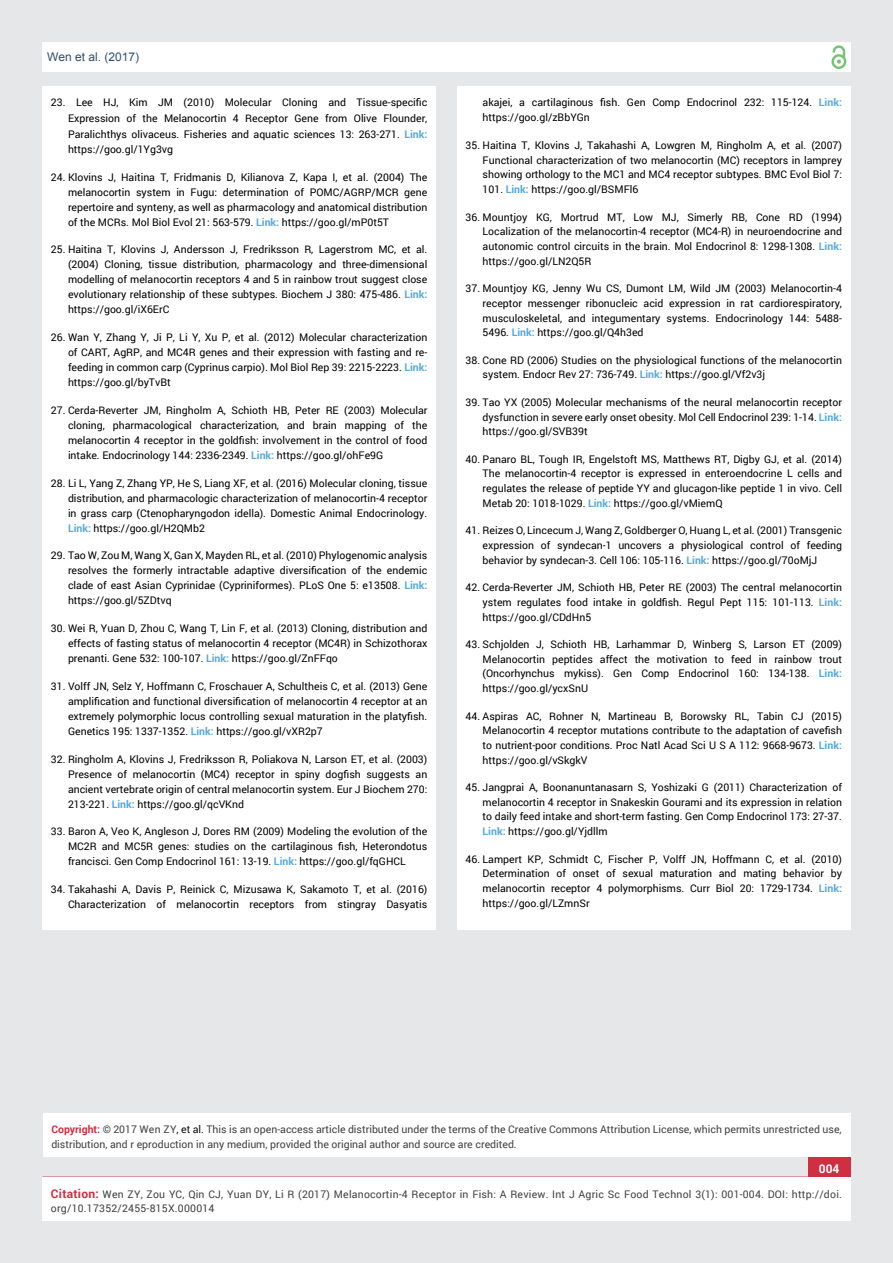
<style>
.page{position:relative;width:893px;height:1263px;background:#e6e7e8}
.page>*{position:absolute;margin:0;border:0;box-sizing:border-box;transform-origin:0 0}
.t1{font:12px "Arial";color:#314e6b}
.t2{font:700 12px "Roboto";color:#fff}
.t3{font:10.5px/15px "Roboto";color:#000;text-align:justify}
.t4{font:10.5px/15px "Roboto";color:#414042}
.t5{font:10.5px/13.5px "Roboto";letter-spacing:.02em;color:#414042}
.s1{font-weight:700;color:#56a8dd}
.s2{font-weight:700;color:#cf2f41}
.s3{color:#0d0d0d}
.s4{font-weight:700;font-size:12px;color:#cf2f41}
</style>
<div class="page">
<div style="left:42px;top:43px;width:808px;height:29px;background:#fff"></div>
<div style="left:831px;top:54px;width:15px;height:15px;border:2px solid #74c273;border-radius:50%"></div>
<svg style="left:831px;top:45px;width:15px;height:19px"></svg>
<div style="left:808px;top:1157px;width:42px;height:43px;background:#cf2f41"></div>
<div style="left:42px;top:1177px;width:808px;height:43px;background:#fff"></div>
<div style="left:43px;top:1114px;width:807px;height:43px;background:#fff"></div>
<div style="left:42px;top:87px;width:394px;height:843px;background:#fff"></div>
<div style="left:457px;top:87px;width:393px;height:843px;background:#fff"></div>
<p class="t1" style="left:47px;top:51px;width:93px">Wen et al. (2017)</p>
<p class="t3" style="left:68px;top:94px;width:361px;line-height:15.5px;text-indent:-17px">23. Lee HJ, Kim JM (2010) Molecular Cloning and Tissue-specific Expression of the Melanocortin 4 Receptor Gene from Olive Flounder, Paralichthys olivaceus. Fisheries and aquatic sciences 13: 263-271. <span class="s1">Link: </span>https://goo.gl/1Yg3vg</p>
<p class="t3" style="left:68px;top:169px;width:361px;text-indent:-17px">24. Klovins J, Haitina T, Fridmanis D, Kilianova Z, Kapa I, et al. (2004) The melanocortin system in Fugu: determination of POMC/AGRP/MCR gene repertoire and synteny, as well as pharmacology and anatomical distribution of the MCRs. Mol Biol Evol 21: 563-579. <span class="s1">Link:</span> https://goo.gl/mP0t5T</p>
<p class="t3" style="left:68px;top:242px;width:361px;text-indent:-17px">25. Haitina T, Klovins J, Andersson J, Fredriksson R, Lagerstrom MC, et al. (2004) Cloning, tissue distribution, pharmacology and three-dimensional modelling of melanocortin receptors 4 and 5 in rainbow trout suggest close evolutionary relationship of these subtypes. Biochem J 380: 475-486. <span class="s1">Link: </span>https://goo.gl/iX6ErC</p>
<p class="t3" style="left:68px;top:329px;width:361px;text-indent:-17px">26. Wan Y, Zhang Y, Ji P, Li Y, Xu P, et al. (2012) Molecular characterization of CART, AgRP, and MC4R genes and their expression with fasting and re&shy;feeding in common carp (Cyprinus carpio). Mol Biol Rep 39: 2215-2223. <span class="s1">Link: </span>https://goo.gl/byTvBt</p>
<p class="t3" style="left:68px;top:402px;width:361px;text-indent:-17px">27. Cerda-Reverter JM, Ringholm A, Schioth HB, Peter RE (2003) Molecular cloning, pharmacological characterization, and brain mapping of the melanocortin 4 receptor in the goldfish: involvement in the control of food intake. Endocrinology 144: 2336-2349. <span class="s1">Link:</span> https://goo.gl/ohFe9G</p>
<p class="t3" style="left:68px;top:475px;width:361px;text-indent:-17px">28. Li L, Yang Z, Zhang YP, He S, Liang XF, et al. (2016) Molecular cloning, tissue distribution, and pharmacologic characterization of melanocortin-4 receptor in grass carp (Ctenopharyngodon idella). Domestic Animal Endocrinology.<br><span class="s1">Link:</span> https://goo.gl/H2QMb2</p>
<p class="t3" style="left:68px;top:548px;width:361px;text-indent:-17px">29. Tao W, Zou M, Wang X, Gan X, Mayden RL, et al. (2010) Phylogenomic analysis resolves the formerly intractable adaptive diversification of the endemic clade of east Asian Cyprinidae (Cypriniformes). PLoS One 5: e13508. <span class="s1">Link: </span>https://goo.gl/5ZDtvq</p>
<p class="t3" style="left:68px;top:620px;width:361px;text-indent:-17px">30. Wei R, Yuan D, Zhou C, Wang T, Lin F, et al. (2013) Cloning, distribution and effects of fasting status of melanocortin 4 receptor (MC4R) in Schizothorax prenanti. Gene 532: 100-107. <span class="s1">Link:</span> https://goo.gl/ZnFFqo</p>
<p class="t3" style="left:68px;top:678px;width:361px;text-indent:-17px">31. Volff JN, Selz Y, Hoffmann C, Froschauer A, Schultheis C, et al. (2013) Gene amplification and functional diversification of melanocortin 4 receptor at an extremely polymorphic locus controlling sexual maturation in the platyfish.<br>Genetics 195: 1337-1352. <span class="s1">Link:</span> https://goo.gl/vXR2p7</p>
<p class="t3" style="left:68px;top:751px;width:361px;text-indent:-17px">32. Ringholm A, Klovins J, Fredriksson R, Poliakova N, Larson ET, et al. (2003)<br>Presence of melanocortin (MC4) receptor in spiny dogfish suggests an ancient vertebrate origin of central melanocortin system. Eur J Biochem 270:<br>213-221. <span class="s1">Link:</span> https://goo.gl/qcVKnd</p>
<p class="t3" style="left:68px;top:824px;width:361px;text-indent:-17px">33. Baron A, Veo K, Angleson J, Dores RM (2009) Modeling the evolution of the MC2R and MC5R genes: studies on the cartilaginous fish, Heterondotus francisci. Gen Comp Endocrinol 161: 13-19. <span class="s1">Link:</span> https://goo.gl/fqGHCL</p>
<p class="t3" style="left:51px;top:881px;width:378px;text-align:right">34. Takahashi A, Davis P, Reinick C, Mizusawa K, Sakamoto T, et al. (2016)<br>Characterization of melanocortin receptors from stingray Dasyatis</p>
<p class="t3" style="left:483px;top:95px;width:361px">akajei, a cartilaginous fish. Gen Comp Endocrinol 232: 115-124. <span class="s1">Link: </span>https://goo.gl/zBbYGn</p>
<p class="t3" style="left:483px;top:138px;width:361px;text-indent:-17px">35. Haitina T, Klovins J, Takahashi A, Lowgren M, Ringholm A, et al. (2007)<br>Functional characterization of two melanocortin (MC) receptors in lamprey showing orthology to the MC1 and MC4 receptor subtypes. BMC Evol Biol 7:<br>101. <span class="s1">Link:</span> https://goo.gl/BSMFl6</p>
<p class="t3" style="left:483px;top:209px;width:361px;text-indent:-17px">36. Mountjoy KG, Mortrud MT, Low MJ, Simerly RB, Cone RD (1994)<br>Localization of the melanocortin-4 receptor (MC4-R) in neuroendocrine and autonomic control circuits in the brain. Mol Endocrinol 8: 1298-1308. <span class="s1">Link: </span>https://goo.gl/LN2Q5R</p>
<p class="t3" style="left:483px;top:281px;width:361px;text-indent:-17px">37. Mountjoy KG, Jenny Wu CS, Dumont LM, Wild JM (2003) Melanocortin-4 receptor messenger ribonucleic acid expression in rat cardiorespiratory, musculoskeletal, and integumentary systems. Endocrinology 144: 5488- 5496. <span class="s1">Link:</span> https://goo.gl/Q4h3ed</p>
<p class="t3" style="left:483px;top:352px;width:361px;text-indent:-17px">38. Cone RD (2006) Studies on the physiological functions of the melanocortin system. Endocr Rev 27: 736-749. <span class="s1">Link:</span> https://goo.gl/Vf2v3j</p>
<p class="t3" style="left:483px;top:394px;width:361px;text-indent:-17px">39. Tao YX (2005) Molecular mechanisms of the neural melanocortin receptor dysfunction in severe early onset obesity. Mol Cell Endocrinol 239: 1-14. <span class="s1">Link: </span>https://goo.gl/SVB39t</p>
<p class="t3" style="left:483px;top:451px;width:361px;text-indent:-17px">40. Panaro BL, Tough IR, Engelstoft MS, Matthews RT, Digby GJ, et al. (2014)<br>The melanocortin-4 receptor is expressed in enteroendocrine L cells and regulates the release of peptide YY and glucagon-like peptide 1 in vivo. Cell Metab 20: 1018-1029. <span class="s1">Link:</span> https://goo.gl/vMiemQ</p>
<p class="t3" style="left:483px;top:523px;width:361px;text-indent:-17px">41. Reizes O, Lincecum J, Wang Z, Goldberger O, Huang L, et al. (2001) Transgenic expression of syndecan-1 uncovers a physiological control of feeding behavior by syndecan-3. Cell 106: 105-116. <span class="s1">Link:</span> https://goo.gl/70oMjJ</p>
<p class="t3" style="left:483px;top:580px;width:361px;text-indent:-17px">42. Cerda-Reverter JM, Schioth HB, Peter RE (2003) The central melanocortin ystem regulates food intake in goldfish. Regul Pept 115: 101-113. <span class="s1">Link: </span>https://goo.gl/CDdHn5</p>
<p class="t3" style="left:483px;top:637px;width:361px;text-indent:-17px">43. Schjolden J, Schioth HB, Larhammar D, Winberg S, Larson ET (2009)<br>Melanocortin peptides affect the motivation to feed in rainbow trout (Oncorhynchus mykiss). Gen Comp Endocrinol 160: 134-138. <span class="s1">Link: </span>https://goo.gl/ycxSnU</p>
<p class="t3" style="left:483px;top:708px;width:361px;text-indent:-17px">44. Aspiras AC, Rohner N, Martineau B, Borowsky RL, Tabin CJ (2015)<br>Melanocortin 4 receptor mutations contribute to the adaptation of cavefish to nutrient-poor conditions. Proc Natl Acad Sci U S A 112: 9668-9673. <span class="s1">Link: </span>https://goo.gl/vSkgkV</p>
<p class="t3" style="left:483px;top:780px;width:361px;text-indent:-17px">45. Jangprai A, Boonanuntanasarn S, Yoshizaki G (2011) Characterization of melanocortin 4 receptor in Snakeskin Gourami and its expression in relation to daily feed intake and short-term fasting. Gen Comp Endocrinol 173: 27-37.<br><span class="s1">Link:</span> https://goo.gl/Yjdllm</p>
<p class="t3" style="left:483px;top:851px;width:361px;text-indent:-17px">46. Lampert KP, Schmidt C, Fischer P, Volff JN, Hoffmann C, et al. (2010)<br>Determination of onset of sexual maturation and mating behavior by melanocortin receptor 4 polymorphisms. Curr Biol 20: 1729-1734. <span class="s1">Link: </span>https://goo.gl/LZmnSr</p>
<p class="t4" style="left:51px;top:1122px;width:792px"><span class="s2">Copyright:</span> © 2017 Wen ZY<span class="s3">, et al.</span> This is an open-access article distributed under the terms of the Creative Commons Attribution License, which permits unrestricted use, distribution, and r eproduction in any medium, provided the original author and source are credited.</p>
<p class="t2" style="left:819px;top:1161px;width:22px">004</p>
<p class="t5" style="left:51px;top:1188px;width:792px"><span class="s4">Citation:</span> Wen ZY, Zou YC, Qin CJ, Yuan DY, Li R (2017) Melanocortin-4 Receptor in Fish: A Review. Int J Agric Sc Food Technol 3(1): 001-004. DOI: http://doi. org/10.17352/2455-815X.000014</p>
</div>
